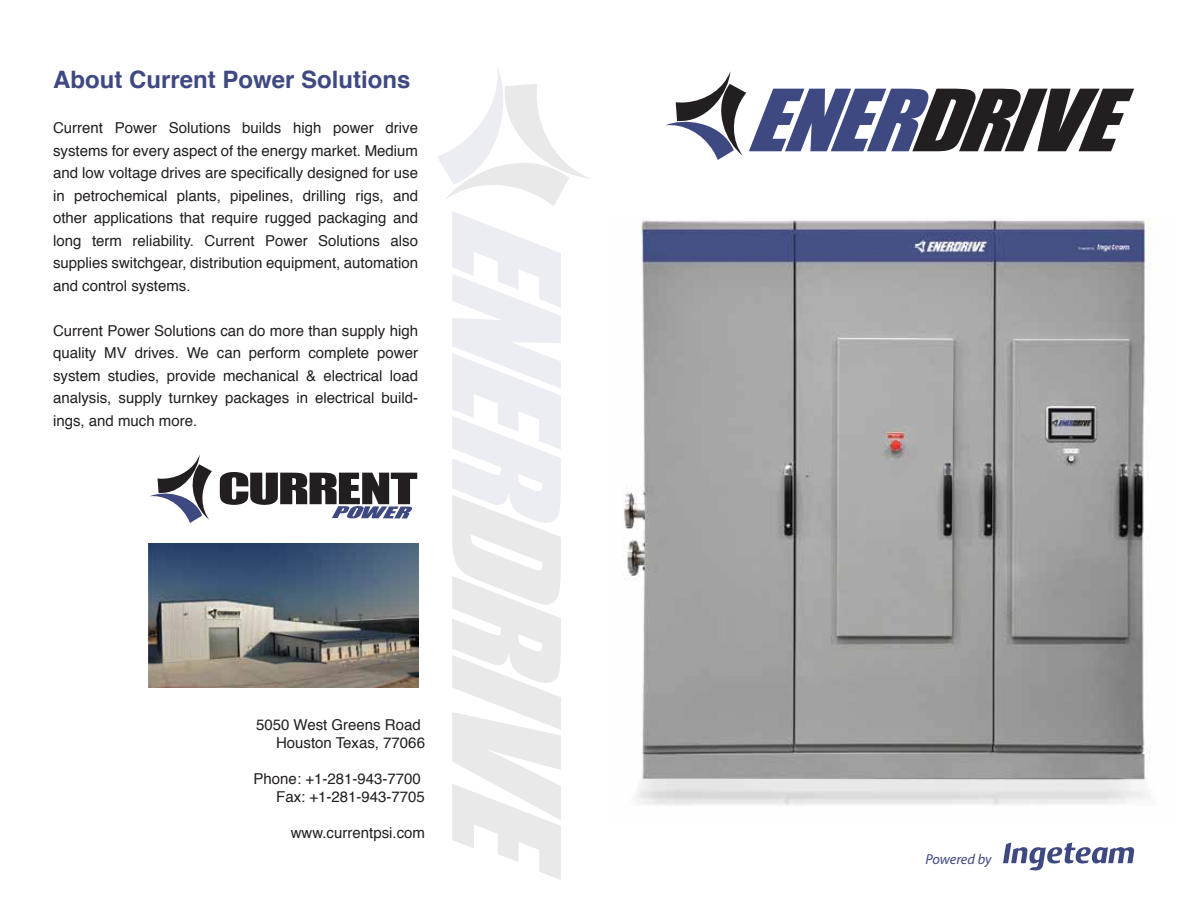
<style>
.page{position:relative;width:1188px;height:918px;background:#fff}
.page>*{position:absolute;margin:0;border:0;box-sizing:border-box;transform-origin:0 0}
.t1{font:700 24px "Helvetica";color:#3e4982}
.t2{font:15px/22.5px "Helvetica";color:#231f20;text-align:right}
.t3{font:italic 14.4px "Myriad Pro";letter-spacing:-.005em;color:#3e4982}
</style>
<div class="page">
<img style="left:623px;top:219px;width:528px;height:587px">
<svg style="left:150px;top:455px;width:62px;height:68px"></svg>
<svg style="left:220px;top:472px;width:197px;height:46px"></svg>
<svg style="left:665px;top:71px;width:469px;height:89px"></svg>
<svg style="left:1003px;top:842px;width:132px;height:29px"></svg>
<img style="left:149px;top:543px;width:270px;height:144px">
<svg style="left:437px;top:68px;width:153px;height:812px"></svg>
<h1 class="t1" style="left:53px;top:61px;width:359px">About Current Power Solutions</h1>
<p class="t2" style="left:53px;top:117px;width:367px;text-align:justify">Current Power Solutions builds high power drive systems for every aspect of the energy market. Medium and low voltage drives are specifically designed for use in petrochemical plants, pipelines, drilling rigs, and other applications that require rugged packaging and long term reliability. Current Power Solutions also supplies switchgear, distribution equipment, automation and control systems.</p>
<p class="t2" style="left:53px;top:320px;width:367px;text-align:justify">Current Power Solutions can do more than supply high quality MV drives. We can perform complete power system studies, provide mechanical &amp; electrical load analysis, supply turnkey packages in electrical build&shy;ings, and much more.</p>
<p class="t2" style="left:256px;top:716px;width:170px;line-height:18px">5050 West Greens Road<br>Houston Texas, 77066</p>
<p class="t2" style="left:254px;top:770px;width:173px;line-height:18px">Phone: +1-281-943-7700<br>Fax: +1-281-943-7705</p>
<p class="t2" style="left:291px;top:822px;width:136px">www.currentpsi.com</p>
<p class="t3" style="left:925px;top:850px;width:68px">Powered by</p>
</div>
